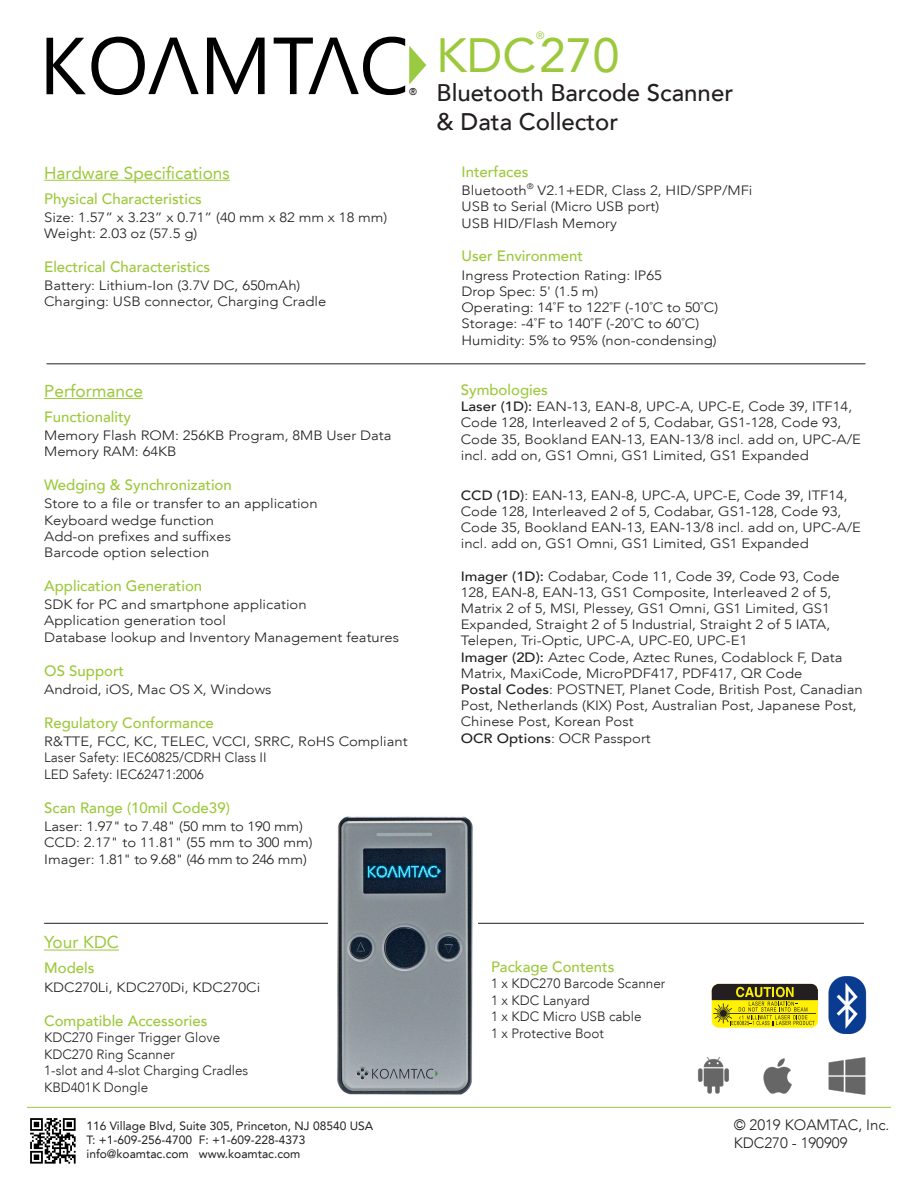
<style>
.page{position:relative;width:918px;height:1188px;background:#fff}
.page>*{position:absolute;margin:0;border:0;box-sizing:border-box;transform-origin:0 0}
.t1{font:48px "Avenir LT";color:#9cc93b}
.t2{font:500 24px/28.8px "Avenir LT";color:#231f20}
.t3{font:17.25px "Avenir LT";color:#9cc93b}
.t4{font:500 15px "Avenir LT";color:#9cc93b}
.t5{font:300 15px/18px "Avenir LT";color:#231f20}
.t6{font:300 13.5px/16.2px "Avenir LT";color:#231f20;scale:1.1 1}
.t7{font:300 13.5px/16.5px "Avenir LT";color:#231f20}
.t8{font:12px/14.4px "Avenir LT";color:#231f20}
.t9{font:10.5px "Avenir LT";color:#9cc93b}
.t10{font:500 9.9px "Avenir LT";color:#231f20}
.t11{font:300 7.8px "Avenir LT";color:#231f20;scale:1.1 1}
.s1{font-weight:500}
</style>
<div class="page">
<div style="left:712px;top:984px;width:106px;height:44px;background:#fff101;border-radius:7px"></div>
<svg style="left:712px;top:984px;width:106px;height:41px"></svg>
<hr style="left:44px;top:923px;width:820px;height:1px;background:#231f20">
<hr style="left:44px;top:398px;width:99px;height:1px;background:#9cc93b">
<svg style="left:207px;top:38px;width:58px;height:56px"></svg>
<svg style="left:47px;top:37px;width:152px;height:58px"></svg>
<svg style="left:274px;top:37px;width:152px;height:58px"></svg>
<hr style="left:27px;top:1107px;width:864px;height:1px;background:#9cc93b">
<hr style="left:44px;top:180px;width:186px;height:1px;background:#9cc93b">
<hr style="left:47px;top:364px;width:818px;height:1px;background:#231f20">
<img style="left:697px;top:1057px;width:169px;height:38px">
<img style="left:828px;top:977px;width:39px;height:56px">
<hr style="left:44px;top:950px;width:75px;height:1px;background:#9cc93b">
<img style="left:328px;top:816px;width:150px;height:279px">
<img style="left:30px;top:1118px;width:46px;height:46px">
<p class="t10" style="left:409px;top:86px;width:9px">®</p>
<p class="t3" style="left:44px;top:163px;width:187px">Hardware Specifications</p>
<p class="t4" style="left:44px;top:190px;width:159px">Physical Characteristics</p>
<p class="t6" style="left:44px;top:209px;width:314px">Size: 1.57” x 3.23” x 0.71” (40 mm x 82 mm x 18 mm)<br>Weight: 2.03 oz (57.5 g)</p>
<p class="t4" style="left:44px;top:258px;width:167px">Electrical Characteristics</p>
<p class="t6" style="left:44px;top:278px;width:258px">Battery: Lithium-Ion (3.7V DC, 650mAh)<br>Charging: USB connector, Charging Cradle</p>
<p class="t3" style="left:44px;top:381px;width:100px">Performance</p>
<p class="t4" style="left:44px;top:408px;width:88px">Functionality</p>
<p class="t6" style="left:44px;top:427px;width:317px">Memory Flash ROM: 256KB Program, 8MB User Data<br>Memory RAM: 64KB</p>
<p class="t4" style="left:44px;top:476px;width:189px">Wedging &amp; Synchronization</p>
<p class="t6" style="left:44px;top:496px;width:250px">Store to a file or transfer to an application<br>Keyboard wedge function<br>Add-on prefixes and suffixes<br>Barcode option selection</p>
<p class="t4" style="left:44px;top:577px;width:160px">Application Generation</p>
<p class="t6" style="left:44px;top:597px;width:324px">SDK for PC and smartphone application<br>Application generation tool<br>Database lookup and Inventory Management features</p>
<p class="t4" style="left:44px;top:662px;width:82px">OS Support</p>
<p class="t6" style="left:44px;top:681px;width:208px">Android, iOS, Mac OS X, Windows</p>
<p class="t4" style="left:44px;top:714px;width:171px">Regulatory Conformance</p>
<p class="t6" style="left:44px;top:733px;width:332px">R&amp;TTE, FCC, KC, TELEC, VCCI, SRRC, RoHS Compliant<br>Laser Safety: IEC60825/CDRH Class II<br>LED Safety: IEC62471:2006</p>
<p class="t4" style="left:44px;top:799px;width:187px">Scan Range (10mil Code39)</p>
<p class="t6" style="left:44px;top:819px;width:245px">Laser: 1.97" to 7.48" (50 mm to 190 mm)<br>CCD: 2.17" to 11.81" (55 mm to 300 mm)<br>Imager: 1.81" to 9.68" (46 mm to 246 mm)</p>
<p class="t9" style="left:536px;top:30px;width:10px">®</p>
<h1 class="t1" style="left:437px;top:28px;width:184px">KDC270</h1>
<h2 class="t2" style="left:437px;top:79px;width:298px">Bluetooth Barcode Scanner &amp; Data Collector</h2>
<p class="t4" style="left:462px;top:163px;width:68px">Interfaces</p>
<p class="t6" style="left:462px;top:182px;width:61px">Bluetooth</p>
<p class="t11" style="left:527px;top:181px;width:8px">®</p>
<p class="t6" style="left:462px;top:182px;width:266px;text-indent:76px">V2.1+EDR, Class 2, HID/SPP/MFi<br>USB to Serial (Micro USB port)<br>USB HID/Flash Memory</p>
<p class="t4" style="left:462px;top:248px;width:123px">User Environment</p>
<p class="t6" style="left:462px;top:267px;width:235px">Ingress Protection Rating: IP65<br>Drop Spec: 5' (1.5 m)<br>Operating: 14˚F to 122˚F (-10˚C to 50˚C)<br>Storage: -4˚F to 140˚F (-20˚C to 60˚C)<br>Humidity: 5% to 95% (non-condensing)</p>
<p class="t4" style="left:461px;top:381px;width:88px">Symbologies</p>
<p class="t6" style="left:461px;top:399px;width:365px"><span class="s1">Laser (1D):</span> EAN-13, EAN-8, UPC-A, UPC-E, Code 39, ITF14, Code 128, Interleaved 2 of 5, Codabar, GS1-128, Code 93, Code 35, Bookland EAN-13, EAN-13/8 incl. add on, UPC-A/E incl. add on, GS1 Omni, GS1 Limited, GS1 Expanded</p>
<p class="t6" style="left:461px;top:487px;width:365px"><span class="s1">CCD (1D)</span>: EAN-13, EAN-8, UPC-A, UPC-E, Code 39, ITF14, Code 128, Interleaved 2 of 5, Codabar, GS1-128, Code 93, Code 35, Bookland EAN-13, EAN-13/8 incl. add on, UPC-A/E incl. add on, GS1 Omni, GS1 Limited, GS1 Expanded</p>
<p class="t6" style="left:461px;top:568px;width:367px"><span class="s1">Imager (1D):</span> Codabar, Code 11, Code 39, Code 93, Code 128, EAN-8, EAN-13, GS1 Composite, Interleaved 2 of 5, Matrix 2 of 5, MSI, Plessey, GS1 Omni, GS1 Limited, GS1<br>Expanded, Straight 2 of 5 Industrial, Straight 2 of 5 IATA, Telepen, Tri-Optic, UPC-A, UPC-E0, UPC-E1<br><span class="s1">Imager (2D):</span> Aztec Code, Aztec Runes, Codablock F, Data Matrix, MaxiCode, MicroPDF417, PDF417, QR Code<br><span class="s1">Postal Codes</span>: POSTNET, Planet Code, British Post, Canadian Post, Netherlands (KIX) Post, Australian Post, Japanese Post, Chinese Post, Korean Post<br><span class="s1">OCR Options</span>: OCR Passport</p>
<p class="t3" style="left:44px;top:932px;width:76px">Your KDC</p>
<p class="t4" style="left:44px;top:959px;width:52px">Models</p>
<p class="t6" style="left:44px;top:979px;width:198px">KDC270Li, KDC270Di, KDC270Ci</p>
<p class="t4" style="left:44px;top:1012px;width:165px">Compatible Accessories</p>
<p class="t7" style="left:44px;top:1029px;width:206px">KDC270 Finger Trigger Glove<br>KDC270 Ring Scanner<br>1-slot and 4-slot Charging Cradles<br>KBD401K Dongle</p>
<p class="t8" style="left:87px;top:1118px;width:288px">116 Village Blvd, Suite 305, Princeton, NJ 08540 USA<br>T: +1-609-256-4700 F: +1-609-228-4373 info@koamtac.com www.koamtac.com</p>
<p class="t4" style="left:491px;top:958px;width:125px">Package Contents</p>
<p class="t7" style="left:491px;top:975px;width:176px">1 x KDC270 Barcode Scanner<br>1 x KDC Lanyard<br>1 x KDC Micro USB cable<br>1 x Protective Boot</p>
<p class="t5" style="left:734px;top:1116px;width:157px">© 2019 KOAMTAC, Inc.<br>KDC270 - 190909</p>
</div>
